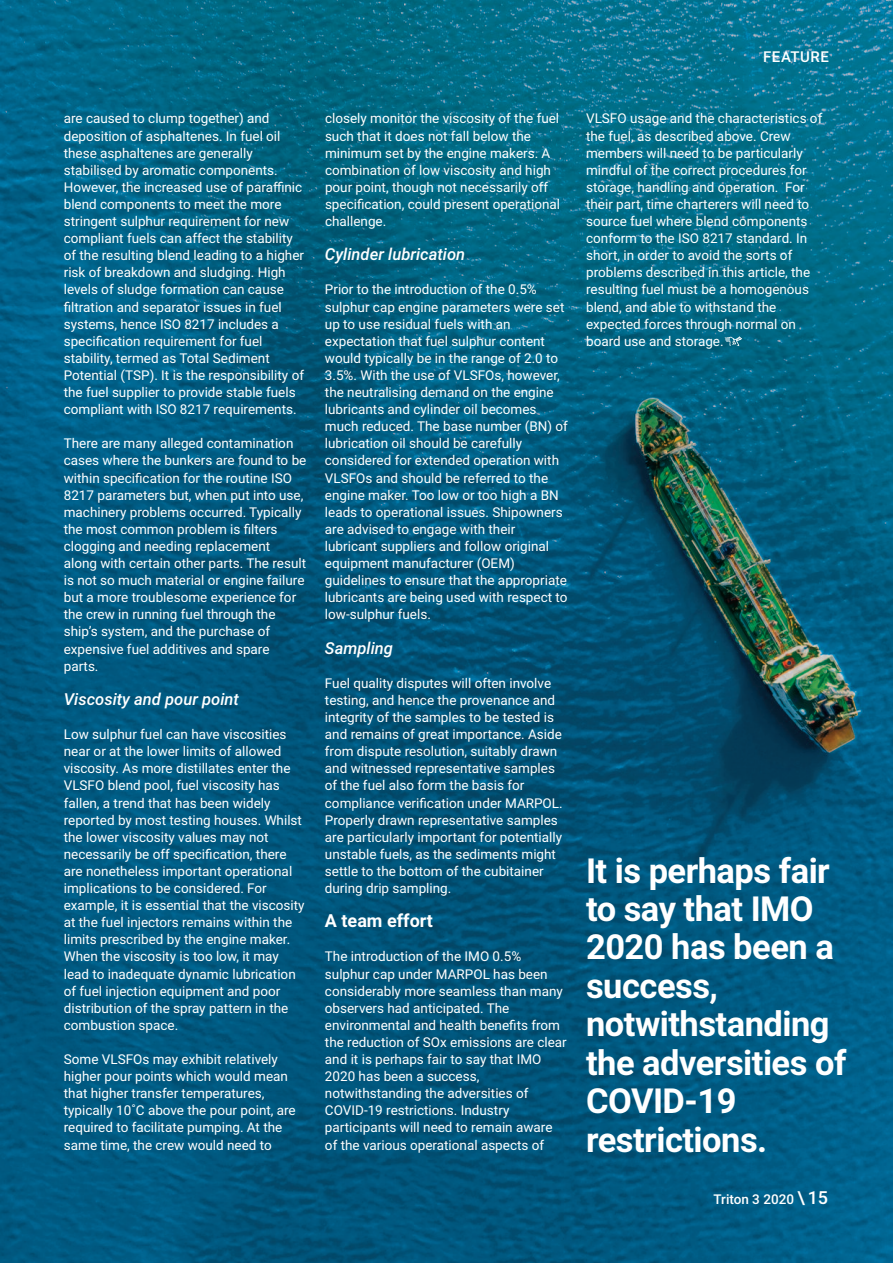
<style>
.page{position:relative;width:893px;height:1263px;background:#fff}
.page>*{position:absolute;margin:0;border:0;box-sizing:border-box;transform-origin:0 0}
.t1{font:700 34.5px/38.4px "Roboto";letter-spacing:-.015em;color:#fff}
.t2{font:700 18px "Roboto";color:#fff}
.t3{font:italic 500 16.5px "Roboto";color:#fff}
.t4{font:500 15px "Roboto";letter-spacing:.035em;color:#fff}
.t5{font:13.5px/17.1px "Roboto";color:#fff}
.t6{font:500 13.5px "Roboto";color:#fff}
.s1{font-size:18px}
</style>
<div class="page">
<img style="left:0;top:0;width:893px;height:1263px">
<svg style="left:725px;top:336px;width:17px;height:10px"></svg>
<p class="t4" style="left:763px;top:48px;width:67px">fEATURE</p>
<p class="t5" style="left:64px;top:110px;width:242px">are caused to clump together) and deposition of asphaltenes. In fuel oil these asphaltenes are generally stabilised by aromatic components.<br>However, the increased use of paraffinic blend components to meet the more stringent sulphur requirement for new compliant fuels can affect the stability of the resulting blend leading to a higher risk of breakdown and sludging. High levels of sludge formation can cause filtration and separator issues in fuel systems, hence ISO 8217 includes a specification requirement for fuel stability, termed as Total Sediment Potential (TSP). It is the responsibility of the fuel supplier to provide stable fuels compliant with ISO 8217 requirements.</p>
<p class="t5" style="left:64px;top:435px;width:244px">There are many alleged contamination cases where the bunkers are found to be within specification for the routine ISO 8217 parameters but, when put into use, machinery problems occurred. Typically the most common problem is filters clogging and needing replacement along with certain other parts. The result is not so much material or engine failure but a more troublesome experience for the crew in running fuel through the ship’s system, and the purchase of expensive fuel additives and spare parts.</p>
<p class="t3" style="left:64px;top:689px;width:177px">Viscosity and pour point</p>
<p class="t5" style="left:64px;top:726px;width:242px">Low sulphur fuel can have viscosities near or at the lower limits of allowed viscosity. As more distillates enter the VLSFO blend pool, fuel viscosity has fallen, a trend that has been widely reported by most testing houses. Whilst the lower viscosity values may not necessarily be off specification, there are nonetheless important operational implications to be considered. For example, it is essential that the viscosity at the fuel injectors remains within the limits prescribed by the engine maker.<br>When the viscosity is too low, it may lead to inadequate dynamic lubrication of fuel injection equipment and poor distribution of the spray pattern in the combustion space.</p>
<p class="t5" style="left:64px;top:1051px;width:233px">Some VLSFOs may exhibit relatively higher pour points which would mean that higher transfer temperatures, typically 10˚C above the pour point, are required to facilitate pumping. At the same time, the crew would need to</p>
<p class="t5" style="left:325px;top:110px;width:237px">closely monitor the viscosity of the fuel such that it does not fall below the minimum set by the engine makers. A combination of low viscosity and high pour point, though not necessarily off specification, could present operational challenge.</p>
<p class="t3" style="left:325px;top:245px;width:142px">Cylinder lubrication</p>
<p class="t5" style="left:325px;top:281px;width:245px">Prior to the introduction of the 0.5% sulphur cap engine parameters were set up to use residual fuels with an expectation that fuel sulphur content would typically be in the range of 2.0 to 3.5%. With the use of VLSFOs, however, the neutralising demand on the engine lubricants and cylinder oil becomes much reduced. The base number (BN) of lubrication oil should be carefully considered for extended operation with VLSFOs and should be referred to the engine maker. Too low or too high a BN leads to operational issues. Shipowners are advised to engage with their lubricant suppliers and follow original equipment manufacturer (OEM) guidelines to ensure that the appropriate lubricants are being used with respect to low-sulphur fuels.</p>
<p class="t3" style="left:325px;top:638px;width:70px">Sampling</p>
<p class="t5" style="left:325px;top:674px;width:239px">Fuel quality disputes will often involve testing, and hence the provenance and integrity of the samples to be tested is and remains of great importance. Aside from dispute resolution, suitably drawn and witnessed representative samples of the fuel also form the basis for compliance verification under MARPOL.<br>Properly drawn representative samples are particularly important for potentially unstable fuels, as the sediments might settle to the bottom of the cubitainer during drip sampling.</p>
<h2 class="t2" style="left:325px;top:910px;width:110px">A team effort</h2>
<p class="t5" style="left:325px;top:948px;width:243px">The introduction of the IMO 0.5% sulphur cap under MARPOL has been considerably more seamless than many observers had anticipated. The environmental and health benefits from the reduction of SOx emissions are clear and it is perhaps fair to say that IMO 2020 has been a success, notwithstanding the adversities of COVID-19 restrictions. Industry participants will need to remain aware of the various operational aspects of</p>
<p class="t5" style="left:586px;top:110px;width:238px">VLSFO usage and the characteristics of the fuel, as described above. Crew members will need to be particularly mindful of the correct procedures for storage, handling and operation. For their part, time charterers will need to source fuel where blend components conform to the ISO 8217 standard. In short, in order to avoid the sorts of problems described in this article, the resulting fuel must be a homogenous blend, and able to withstand the expected forces through normal on board use and storage.</p>
<h1 class="t1" style="left:586px;top:851px;width:262px">It is perhaps fair to say that IMO<br>2020 has been a success, notwithstanding the adversities of<br>COVID-19 restrictions.</h1>
<p class="t6" style="left:713px;top:1192px;width:116px">Triton 3 2020 <span class="s1">\ 15</span></p>
</div>
